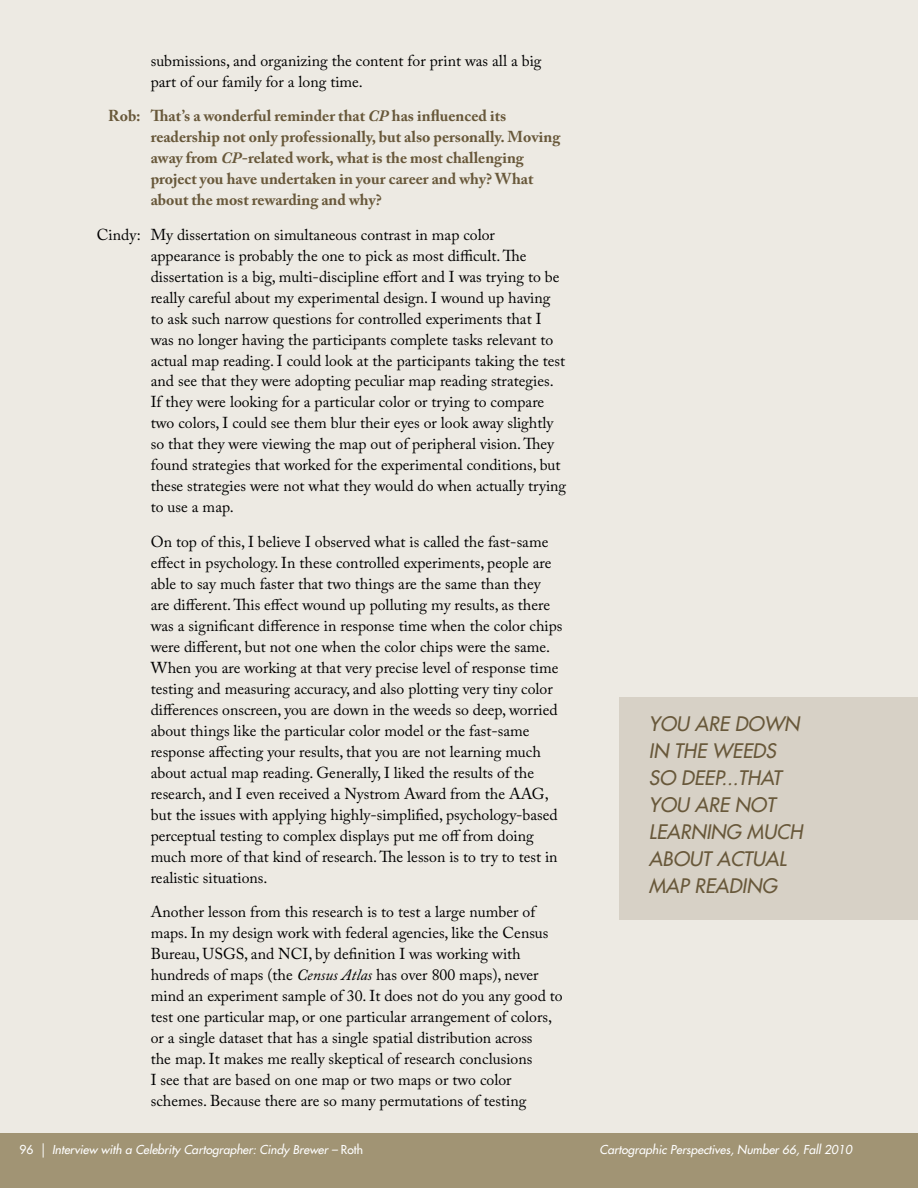
<style>
.page{position:relative;width:918px;height:1188px;background:#fff}
.page>*{position:absolute;margin:0;border:0;box-sizing:border-box;transform-origin:0 0}
.t1{font:italic 500 19.5px/27px "Futura Std";color:#68583a}
.t2{font:15.75px/21px "Adobe Caslon Pro";color:#000}
.t3{font:700 15.75px/21px "Adobe Caslon Pro";color:#68583a}
.t4{font:italic 500 12px "Futura Std";color:#fff}
.s1{font-style:italic}
.s2{font-style:normal}
</style>
<div class="page">
<div style="left:0;top:0;width:918px;height:1136px;background:#edeae3"></div>
<div style="left:0;top:1133px;width:918px;height:55px;background:#a19474"></div>
<div style="left:620px;top:698px;width:298px;height:222px;background:#d7d1c6"></div>
<p class="t2" style="left:151px;top:50px;width:392px">submissions, and organizing the content for print was all a big part of our family for a long time.</p>
<p class="t3" style="left:151px;top:105px;width:411px;text-indent:-43px">Rob: That’s a wonderful reminder that <span class="s1">CP</span> has influenced its readership not only professionally, but also personally. Moving away from <span class="s1">CP</span>-related work, what is the most challenging project you have undertaken in your career and why? What about the most rewarding and why?</p>
<p class="t2" style="left:151px;top:224px;width:417px;text-indent:-54px">Cindy: My dissertation on simultaneous contrast in map color appearance is probably the one to pick as most difficult. The dissertation is a big, multi-discipline effort and I was trying to be really careful about my experimental design. I wound up having to ask such narrow questions for controlled experiments that I was no longer having the participants complete tasks relevant to actual map reading. I could look at the participants taking the test and see that they were adopting peculiar map reading strategies.<br>If they were looking for a particular color or trying to compare two colors, I could see them blur their eyes or look away slightly so that they were viewing the map out of peripheral vision. They found strategies that worked for the experimental conditions, but these strategies were not what they would do when actually trying to use a map.</p>
<p class="t2" style="left:151px;top:531px;width:413px">On top of this, I believe I observed what is called the fast-same effect in psychology. In these controlled experiments, people are able to say much faster that two things are the same than they are different. This effect wound up polluting my results, as there was a significant difference in response time when the color chips were different, but not one when the color chips were the same.<br>When you are working at that very precise level of response time testing and measuring accuracy, and also plotting very tiny color differences onscreen, you are down in the weeds so deep, worried about things like the particular color model or the fast-same response affecting your results, that you are not learning much about actual map reading. Generally, I liked the results of the research, and I even received a Nystrom Award from the AAG, but the issues with applying highly-simplified, psychology-based perceptual testing to complex displays put me off from doing much more of that kind of research. The lesson is to try to test in realistic situations.</p>
<p class="t2" style="left:151px;top:901px;width:414px">Another lesson from this research is to test a large number of maps. In my design work with federal agencies, like the Census Bureau, USGS, and NCI, by definition I was working with hundreds of maps (the <span class="s1">Census Atlas</span> has over 800 maps), never mind an experiment sample of 30. It does not do you any good to test one particular map, or one particular arrangement of colors, or a single dataset that has a single spatial distribution across<br>the map. It makes me really skeptical of research conclusions<br>I see that are based on one map or two maps or two color schemes. Because there are so many permutations of testing</p>
<p class="t1" style="left:649px;top:711px;width:147px">YOU AR E DOWN<br>IN THE WEEDS<br>SO DEEP...THAT<br>YOU ARE NOT<br>LEARNIN</p>
<p class="t1" style="left:649px;top:819px;width:155px;text-indent:77px">G MUCH<br>ABOUT ACTUAL<br>MAP READING</p>
<p class="t4" style="left:20px;top:1142px;width:345px"><span class="s2">96</span> | INTERVIEW WITH A CELEBRITY CARTOGRAPHER: CINDY BREWER – <span class="s2">Roth</span></p>
<p class="t4" style="left:599px;top:1142px;width:254px">CARTOGRAPHIC PERSPECTIVES, NUMBER 66, FALL 2010</p>
</div>
